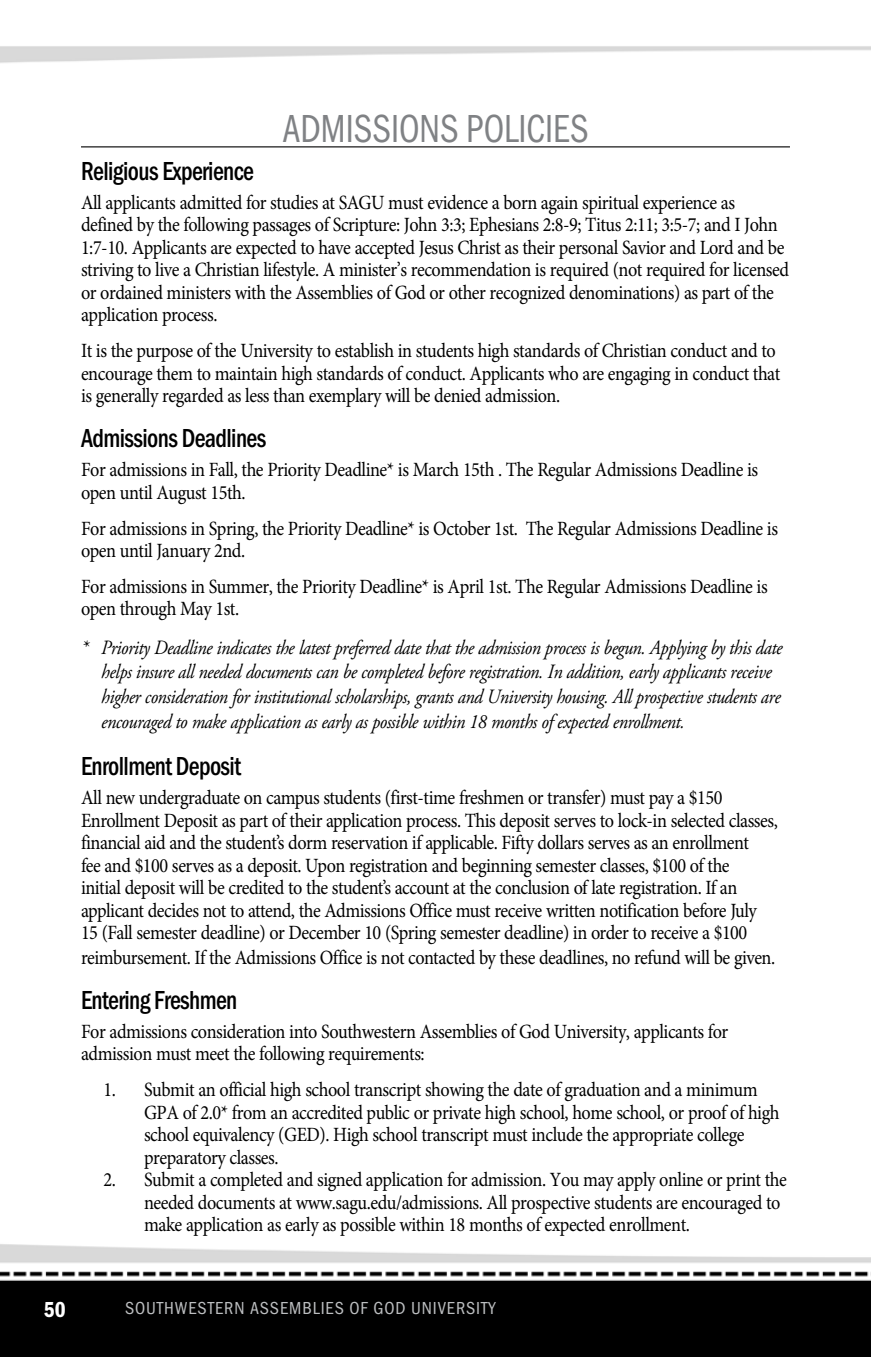
<style>
.page{position:relative;width:871px;height:1357px;background:#fff}
.page>*{position:absolute;margin:0;border:0;box-sizing:border-box;transform-origin:0 0}
.t1{font:40.5px "Franklin Gothic URW Con Boo";color:#808285;scale:.9 1}
.t2{font:500 27px "Franklin Gothic URW Con";letter-spacing:-.025em;color:#000;scale:.9 1}
.t3{font:22.5px "Franklin Gothic URW Con Dem";color:#fff;scale:.95 1}
.t4{font:20.25px/22.5px "Minion Pro";letter-spacing:-.025em;color:#000;scale:.9 1}
.t5{font:italic 20.25px/24.8px "Adobe Garamond Pro";letter-spacing:-.025em;color:#000;scale:.9 1}
.t6{font:18px "Franklin Gothic URW Con Boo";letter-spacing:.05em;color:#bcbec0}
</style>
<div class="page">
<img style="left:0;top:46px;width:871px;height:1311px">
<hr style="left:81px;top:146px;width:709px;height:1px;background:#000">
<h1 class="t1" style="left:282px;top:103px;width:342px">ADMISSIONS POLICIES</h1>
<h2 class="t2" style="left:81px;top:153px;width:193px">Religious Experience</h2>
<p class="t4" style="left:81px;top:191px;width:788px">All applicants admitted for studies at SAGU must evidence a born again spiritual experience as defined by the following passages of Scripture: John 3:3; Ephesians 2:8-9; Titus 2:11; 3:5-7; and I John 1:7-10. Applicants are expected to have accepted Jesus Christ as their personal Savior and Lord and be striving to live a Christian lifestyle. A minister’s recommendation is required (not required for licensed or ordained ministers with the Assemblies of God or other recognized denominations) as part of the application process.</p>
<p class="t4" style="left:81px;top:340px;width:778px">It is the purpose of the University to establish in students high standards of Christian conduct and to encourage them to maintain high standards of conduct. Applicants who are engaging in conduct that is generally regarded as less than exemplary will be denied admission.</p>
<h2 class="t2" style="left:81px;top:420px;width:207px">Admissions Deadlines</h2>
<p class="t4" style="left:81px;top:459px;width:754px">For admissions in Fall, the Priority Deadline* is March 15th . The Regular Admissions Deadline is open until August 15th.</p>
<p class="t4" style="left:81px;top:517px;width:776px">For admissions in Spring, the Priority Deadline* is October 1st. The Regular Admissions Deadline is open until January 2nd.</p>
<p class="t4" style="left:81px;top:575px;width:764px">For admissions in Summer, the Priority Deadline* is April 1st. The Regular Admissions Deadline is open through May 1st.</p>
<p class="t5" style="left:101px;top:635px;width:758px;text-indent:-20px">* Priority Deadline indicates the latest preferred date that the admission process is begun. Applying by this date helps insure all needed documents can be completed before registration. In addition, early applicants receive higher consideration for institutional scholarships, grants and University housing. All prospective students are encouraged to make application as early as possible within 18 months of expected enrollment.</p>
<h2 class="t2" style="left:81px;top:748px;width:179px">Enrollment Deposit</h2>
<p class="t4" style="left:81px;top:786px;width:776px">All new undergraduate on campus students (first-time freshmen or transfer) must pay a $150<br>Enrollment Deposit as part of their application process. This deposit serves to lock-in selected classes, financial aid and the student’s dorm reservation if applicable. Fifty dollars serves as an enrollment<br>fee and $100 serves as a deposit. Upon registration and beginning semester classes, $100 of the<br>initial deposit will be credited to the student’s account at the conclusion of late registration. If an applicant decides not to attend, the Admissions Office must receive written notification before July 15 (Fall semester deadline) or December 10 (Spring semester deadline) in order to receive a $100</p>
<p class="t4" style="left:81px;top:946px;width:773px">reimbursement. If the Admissions Office is not contacted by these deadlines, no refund will be given.</p>
<h2 class="t2" style="left:81px;top:982px;width:175px">Entering Freshmen</h2>
<p class="t4" style="left:81px;top:1020px;width:721px">For admissions consideration into Southwestern Assemblies of God University, applicants for admission must meet the following requirements:</p>
<p class="t4" style="left:144px;top:1078px;width:707px;text-indent:-40px">1. Submit an official high school transcript showing the date of graduation and a minimum GPA of 2.0* from an accredited public or private high school, home school, or proof of high school equivalency (GED). High school transcript must include the appropriate college preparatory classes.</p>
<p class="t4" style="left:144px;top:1168px;width:716px;text-indent:-40px">2. Submit a completed and signed application for admission. You may apply online or print the needed documents at www.sagu.edu/admissions. All prospective students are encouraged to make application as early as possible within 18 months of expected enrollment.</p>
<p class="t3" style="left:44px;top:1295px;width:24px">50</p>
<p class="t6" style="left:125px;top:1297px;width:372px">SOUTHWESTERN ASSEMBLIES OF GOD UNIVERSITY</p>
</div>
